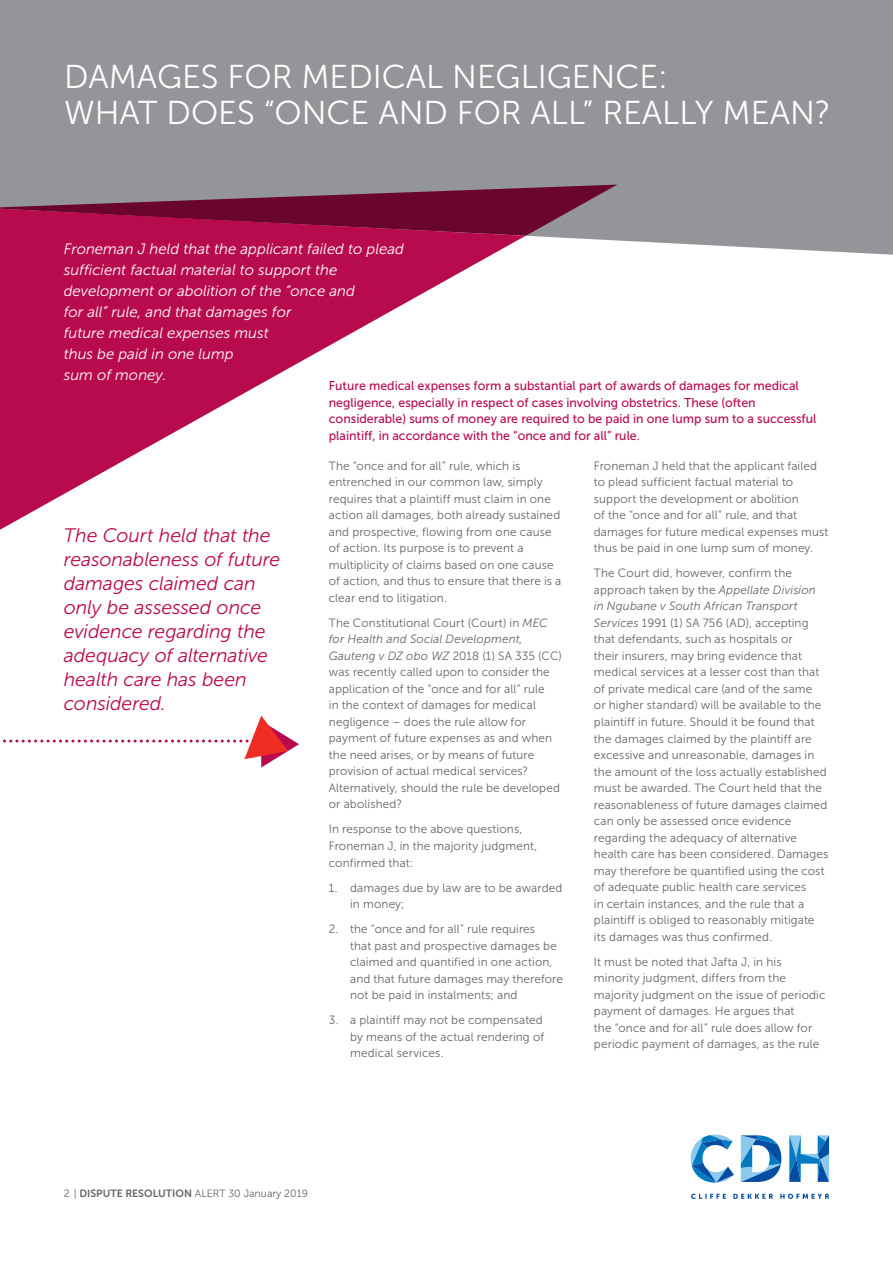
<style>
.page{position:relative;width:893px;height:1263px;background:#fff}
.page>*{position:absolute;margin:0;border:0;box-sizing:border-box;transform-origin:0 0}
.t1{font:33px/36px "Museo Sans 300";color:#fff}
.t2{font:italic 19.5px/24px "Museo Sans 300";letter-spacing:-.005em;color:#b80b4d}
.t3{font:italic 15px/21px "Museo Sans 300";color:#fff}
.t4{font:12.75px/16.5px "Museo Sans 500";color:#b80b4d}
.t5{font:12px/16.5px "Museo Sans 300";letter-spacing:.01em;color:#636466}
.t6{font:10.5px "Museo Sans 300";color:#636466}
.s1{font-style:italic}
.s2{font-family:"Museo Sans 700"}
</style>
<div class="page">
<div style="left:0;top:0;width:893px;height:255px;background:#939598"></div>
<svg style="left:0;top:236px;width:526px;height:294px"></svg>
<svg style="left:0;top:185px;width:617px;height:51px;background:#873053"></svg>
<svg style="left:3px;top:715px;width:296px;height:52px"></svg>
<svg style="left:691px;top:1194px;width:138px;height:5px"></svg>
<svg style="left:789px;top:1135px;width:40px;height:47px"></svg>
<svg style="left:691px;top:1134px;width:43px;height:48px"></svg>
<svg style="left:741px;top:1135px;width:40px;height:47px"></svg>
<h1 class="t1" style="left:64px;top:59px;width:768px">DAMAGES FOR MEDICAL NEGLIGENCE:<br>WHAT DOES “ONCE AND FOR ALL” REALLY MEAN?</h1>
<p class="t3" style="left:64px;top:238px;width:342px">Froneman J held that the applicant failed to plead sufficient factual material to support the development or abolition of the “once and<br>for all” rule, and that damages for<br>future medical expenses must<br>thus be paid in one lump<br>sum of money.</p>
<p class="t4" style="left:329px;top:378px;width:489px">Future medical expenses form a substantial part of awards of damages for medical negligence, especially in respect of cases involving obstetrics. These (often considerable) sums of money are required to be paid in one lump sum to a successful plaintiff, in accordance with the “once and for all” rule.</p>
<h2 class="t2" style="left:64px;top:523px;width:218px">The Court held that the reasonableness of future damages claimed can only be assessed once evidence regarding the adequacy of alternative health care has been considered.</h2>
<p class="t5" style="left:329px;top:458px;width:234px">The “once and for all” rule, which is entrenched in our common law, simply requires that a plaintiff must claim in one action all damages, both already sustained and prospective, flowing from one cause of action. Its purpose is to prevent a multiplicity of claims based on one cause of action, and thus to ensure that there is a clear end to litigation.</p>
<p class="t5" style="left:329px;top:615px;width:235px">The Constitutional Court (Court) in <span class="s1">MEC for Health and Social Development, Gauteng v DZ obo WZ</span> 2018 (1) SA 335 (CC) was recently called upon to consider the application of the “once and for all” rule<br>in the context of damages for medical negligence – does the rule allow for payment of future expenses as and when the need arises, or by means of future provision of actual medical services?<br>Alternatively, should the rule be developed or abolished?</p>
<p class="t5" style="left:329px;top:821px;width:210px">In response to the above questions,<br>Froneman J, in the majority judgment, confirmed that:</p>
<p class="t5" style="left:350px;top:879px;width:214px;text-indent:-21px">1. damages due by law are to be awarded in money;</p>
<p class="t5" style="left:350px;top:921px;width:214px;text-indent:-21px">2. the “once and for all” rule requires<br>that past and prospective damages be claimed and quantified in one action, and that future damages may therefore not be paid in instalments; and</p>
<p class="t5" style="left:350px;top:1012px;width:195px;text-align:justify;text-indent:-21px">3. a plaintiff may not be compensated by means of the actual rendering of medical services.</p>
<p class="t5" style="left:594px;top:458px;width:236px">Froneman J held that the applicant failed to plead sufficient factual material to support the development or abolition<br>of the “once and for all” rule, and that damages for future medical expenses must thus be paid in one lump sum of money.</p>
<p class="t5" style="left:594px;top:565px;width:236px">The Court did, however, confirm the approach taken by the <span class="s1">Appellate Division in Ngubane v South African Transport Services</span> 1991 (1) SA 756 (AD), accepting that defendants, such as hospitals or<br>their insurers, may bring evidence that medical services at a lesser cost than that of private medical care (and of the same<br>or higher standard) will be available to the plaintiff in future. Should it be found that the damages claimed by the plaintiff are excessive and unreasonable, damages in the amount of the loss actually established must be awarded. The Court held that the reasonableness of future damages claimed can only be assessed once evidence regarding the adequacy of alternative health care has been considered. Damages may therefore be quantified using the cost of adequate public health care services<br>in certain instances, and the rule that a plaintiff is obliged to reasonably mitigate its damages was thus confirmed.</p>
<p class="t5" style="left:594px;top:953px;width:233px">It must be noted that Jafta J, in his minority judgment, differs from the majority judgment on the issue of periodic payment of damages. He argues that<br>the “once and for all” rule does allow for periodic payment of damages, as the rule</p>
<p class="t6" style="left:64px;top:1188px;width:246px">2 | <span class="s2">DISPUTE RESOLUTION</span> ALERT 30 January 2019</p>
</div>
